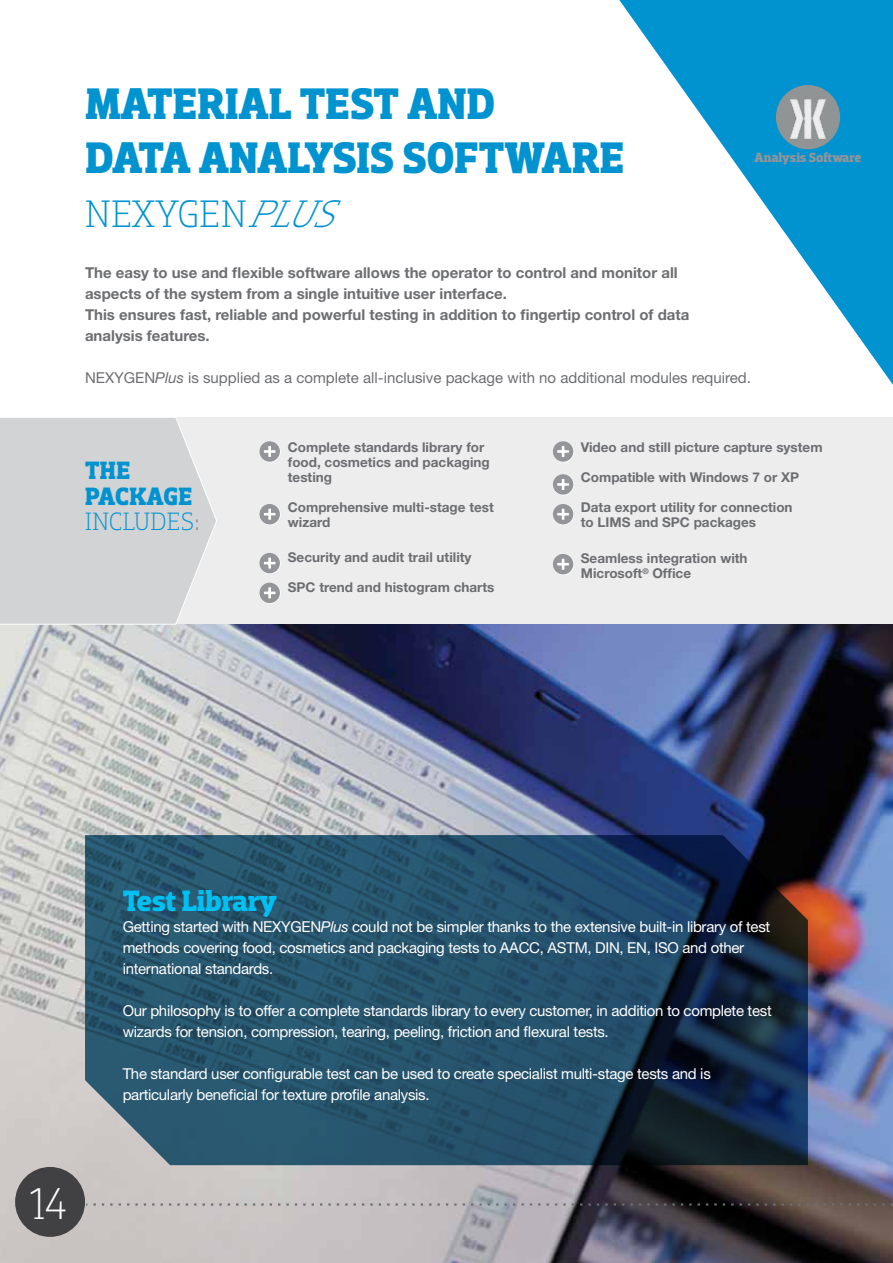
<style>
.page{position:relative;width:893px;height:1263px;background:#fff}
.page>*{position:absolute;margin:0;border:0;box-sizing:border-box;transform-origin:0 0}
.t1{font:700 45px "Dobra Slab";letter-spacing:-.01em;color:#0093d0}
.t2{font:300 45px "Dobra Slab";color:#fff}
.t3{font:300 39px "Dobra Slab";letter-spacing:.005em;color:#0093d0}
.t4{font:700 30px "Dobra Slab";letter-spacing:-.03em;color:#00c0f3}
.t5{font:700 25.5px/25.5px "Dobra Slab";letter-spacing:.01em;color:#0093d0}
.t6{font:15px/21px "Helvetica Neue";letter-spacing:-.02em;color:#fff}
.t7{font:700 15px/21px "Helvetica Neue";color:#6d6e71}
.t8{font:15px "Helvetica Neue";color:#6d6e71}
.t9{font:700 13.5px/15px "Helvetica Neue";color:#6d6e71}
.t10{font:700 13.5px "Dobra Slab";color:#939598}
.s1{font-style:italic}
.s2{font-weight:300}
.s3{font-weight:300;color:#6d6e71}
</style>
<div class="page">
<svg style="left:619px;top:0;width:274px;height:385px"></svg>
<img style="left:0;top:624px;width:893px;height:639px">
<div style="left:0;top:417px;width:893px;height:207px;background:#ededee"></div>
<svg style="left:0;top:417px;width:218px;height:208px;background:#d4d6d7"></svg>
<div style="left:259px;top:441px;width:22px;height:21px;border:2px solid #fff;border-radius:50%"></div>
<div style="left:259px;top:441px;width:21px;height:21px;background:#939598;border-radius:50%"></div>
<svg style="left:264px;top:446px;width:12px;height:11px"></svg>
<div style="left:553px;top:442px;width:21px;height:20px;background:#c7c8c9;border-radius:50%"></div>
<div style="left:553px;top:441px;width:21px;height:21px;border:2px solid #fff;border-radius:50%"></div>
<div style="left:553px;top:441px;width:20px;height:21px;background:#939598;border-radius:50%"></div>
<svg style="left:557px;top:446px;width:12px;height:11px"></svg>
<div style="left:260px;top:504px;width:20px;height:21px;background:#adaeb1;border-radius:50%"></div>
<div style="left:259px;top:504px;width:22px;height:21px;border:2px solid #fff;border-radius:50%"></div>
<div style="left:259px;top:504px;width:21px;height:20px;background:#939598;border-radius:50%"></div>
<svg style="left:264px;top:508px;width:12px;height:12px"></svg>
<div style="left:553px;top:474px;width:21px;height:21px;background:#c5c6c8;border-radius:50%"></div>
<div style="left:553px;top:474px;width:21px;height:21px;border:2px solid #fff;border-radius:50%"></div>
<div style="left:553px;top:474px;width:20px;height:21px;background:#939598;border-radius:50%"></div>
<svg style="left:557px;top:479px;width:12px;height:11px"></svg>
<div style="left:260px;top:553px;width:20px;height:21px;background:#b4b5b8;border-radius:50%"></div>
<div style="left:259px;top:553px;width:22px;height:21px;border:2px solid #fff;border-radius:50%"></div>
<div style="left:259px;top:553px;width:21px;height:20px;background:#939598;border-radius:50%"></div>
<svg style="left:264px;top:557px;width:12px;height:12px"></svg>
<div style="left:553px;top:504px;width:21px;height:21px;background:#e0e1e2;border-radius:50%"></div>
<div style="left:553px;top:504px;width:21px;height:21px;border:2px solid #fff;border-radius:50%"></div>
<div style="left:553px;top:504px;width:20px;height:20px;background:#939598;border-radius:50%"></div>
<svg style="left:557px;top:508px;width:12px;height:12px"></svg>
<div style="left:259px;top:583px;width:22px;height:21px;border:2px solid #fff;border-radius:50%"></div>
<div style="left:259px;top:583px;width:21px;height:20px;background:#939598;border-radius:50%"></div>
<svg style="left:264px;top:587px;width:12px;height:12px"></svg>
<div style="left:553px;top:554px;width:21px;height:21px;background:#e3e3e4;border-radius:50%"></div>
<div style="left:553px;top:554px;width:21px;height:21px;border:2px solid #fff;border-radius:50%"></div>
<div style="left:553px;top:554px;width:20px;height:20px;background:#939598;border-radius:50%"></div>
<svg style="left:557px;top:558px;width:12px;height:12px"></svg>
<svg style="left:85px;top:835px;width:723px;height:330px;background:#234961"></svg>
<div style="left:776px;top:85px;width:64px;height:64px;background:#919495;border-radius:50%"></div>
<img style="left:790px;top:99px;width:36px;height:39px">
<div style="left:15px;top:1167px;width:70px;height:70px;background:#414042;border-radius:50%"></div>
<svg style="left:86px;top:1203px;width:807px;height:2px;background:#888384"></svg>
<h1 class="t1" style="left:85px;top:77px;width:63px">MATER</h1>
<h1 class="t1" style="left:225px;top:77px;width:212px">IAL TE ST AND</h1>
<h1 class="t1" style="left:85px;top:131px;width:28px">DATA</h1>
<h1 class="t1" style="left:199px;top:131px;width:31px">ANA</h1>
<h1 class="t1" style="left:287px;top:131px;width:283px">LYSIS SOFTWARE</h1>
<h2 class="t3" style="left:85px;top:191px;width:270px">NEXYGEN<span class="s1">plus</span></h2>
<p class="t10" style="left:755px;top:150px;width:108px">ANALYSIS SOFTWARE</p>
<p class="t7" style="left:85px;top:261px;width:606px">The easy to use and flexible software allows the operator to control and monitor all aspects of the system from a single intuitive user interface.<br>This ensures fast, reliable and powerful testing in addition to fingertip control of data analysis features.</p>
<p class="t8" style="left:85px;top:368px;width:667px">NEXYGEN<span class="s1">Plus</span> is supplied as a complete all-inclusive package with no additional modules required.</p>
<h3 class="t5" style="left:85px;top:458px;width:116px">THE<br>PACKAGE<br><span class="s2">INCLUDES</span><span class="s3">:</span></h3>
<p class="t9" style="left:288px;top:439px;width:203px">Complete standards library for food, cosmetics and packaging testing</p>
<p class="t9" style="left:288px;top:499px;width:207px">Comprehensive multi-stage test wizard</p>
<p class="t9" style="left:288px;top:549px;width:185px">Security and audit trail utility</p>
<p class="t9" style="left:288px;top:579px;width:208px">SPC trend and histogram charts</p>
<p class="t9" style="left:581px;top:440px;width:243px">Video and still picture capture system</p>
<p class="t9" style="left:581px;top:470px;width:220px">Compatible with Windows 7 or XP</p>
<p class="t9" style="left:581px;top:500px;width:213px">Data export utility for connection to LIMS and SPC packages</p>
<p class="t9" style="left:581px;top:551px;width:168px">Seamless integration with<br>Microsoft<sup>®</sup> Office</p>
<h1 class="t2" style="left:30px;top:1177px;width:39px">14</h1>
<h1 class="t2" style="left:30px;top:1190px;width:39px">14</h1>
<h3 class="t4" style="left:123px;top:883px;width:156px">TEST LIBRARY</h3>
<p class="t6" style="left:123px;top:916px;width:649px">Getting started with NEXYGEN<span class="s1">Plus</span> could not be simpler thanks to the extensive built-in library of test methods covering food, cosmetics and packaging tests to AACC, ASTM, DIN, EN, ISO and other international standards.</p>
<p class="t6" style="left:123px;top:1000px;width:651px">Our philosophy is to offer a complete standards library to every customer, in addition to complete test wizards for tension, compression, tearing, peeling, friction and flexural tests.</p>
<p class="t6" style="left:123px;top:1063px;width:590px">The standard user configurable test can be used to create specialist multi-stage tests and is particularly beneficial for texture profile analysis.</p>
</div>
